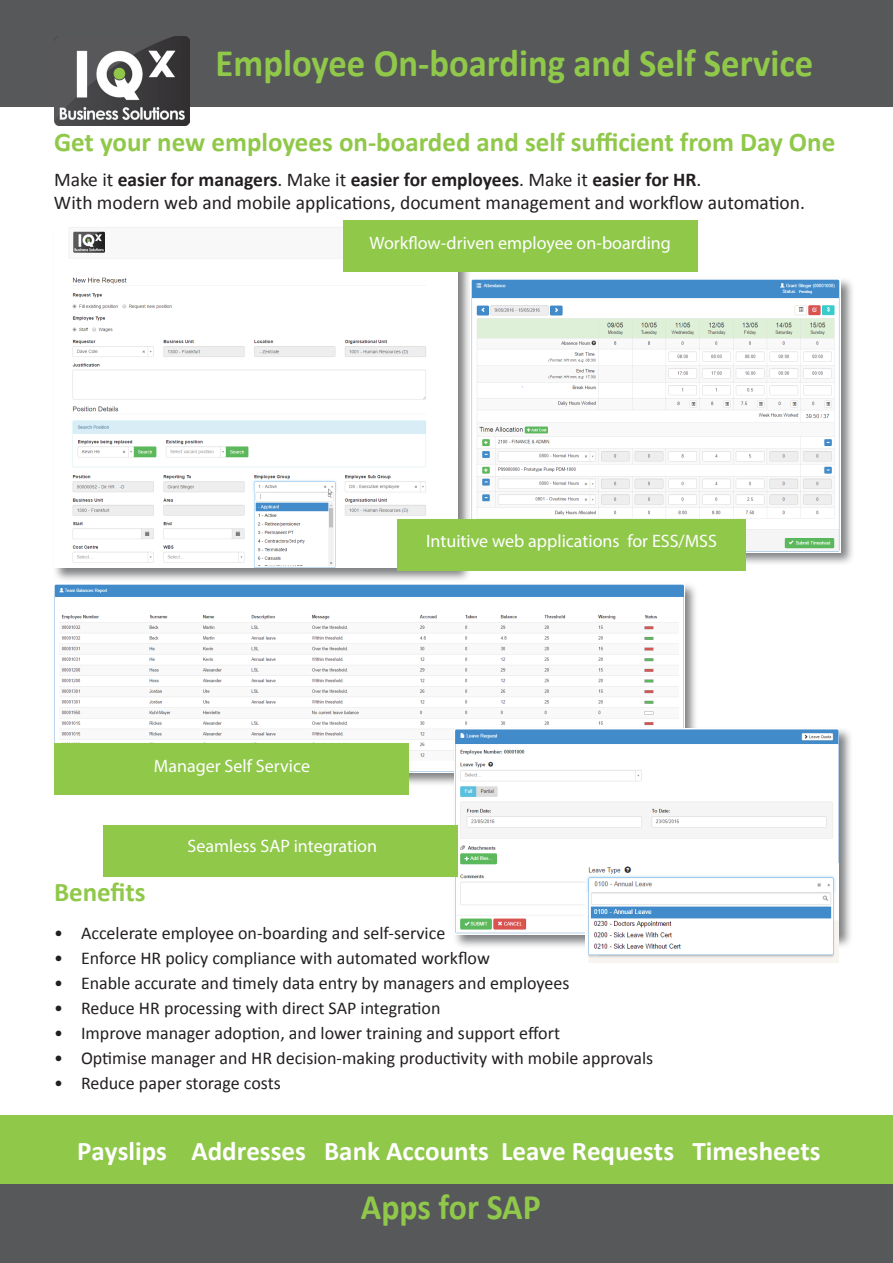
<style>
.page{position:relative;width:893px;height:1263px;background:#fff}
.page>*{position:absolute;margin:0;border:0;box-sizing:border-box;transform-origin:0 0}
.t1{font:700 39px "Calibri";color:#90c84a;scale:.94 1}
.t2{font:700 36px "Calibri";color:#90c84a;scale:.94 1}
.t3{font:700 27px "Calibri";color:#90c84a}
.t4{font:700 27px "Calibri";color:#fff}
.t5{font:19.5px "Calibri";color:#231f20}
.t6{font:700 19.5px "Calibri";color:#231f20}
.t7{font:18px "Calibri";color:#231f20}
.t8{font:18px "Myriad Pro";color:#fff}
.s1{font-weight:400}
</style>
<div class="page">
<div style="left:52px;top:225px;width:420px;height:357px;background:#57585a;opacity:.75"></div>
<img style="left:54px;top:227px;width:404px;height:341px">
<div style="left:0;top:0;width:893px;height:106px;background:#57585a"></div>
<div style="left:52px;top:581px;width:647px;height:206px;background:#57585a;opacity:.75"></div>
<img style="left:54px;top:583px;width:631px;height:190px">
<div style="left:0;top:1182px;width:893px;height:81px;background:#57585a"></div>
<img style="left:54px;top:36px;width:136px;height:89px">
<div style="left:0;top:1115px;width:893px;height:69px;background:#90c84a"></div>
<div style="left:55px;top:744px;width:354px;height:51px;background:#90c84a"></div>
<div style="left:469px;top:276px;width:386px;height:290px;background:#57585a;opacity:.75"></div>
<img style="left:471px;top:279px;width:369px;height:273px">
<div style="left:397px;top:519px;width:349px;height:51px;background:#90c84a"></div>
<div style="left:452px;top:727px;width:401px;height:222px;background:#57585a;opacity:.75"></div>
<img style="left:454px;top:729px;width:385px;height:206px">
<img style="left:586px;top:864px;width:253px;height:98px">
<div style="left:343px;top:221px;width:354px;height:51px;background:#90c84a"></div>
<div style="left:103px;top:825px;width:354px;height:51px;background:#90c84a"></div>
<p class="t1" style="left:216px;top:38px;width:637px">Employee On-boarding and Self Service</p>
<p class="t3" style="left:54px;top:125px;width:783px">Get your new employees on-boarded and self sufficient from Day One</p>
<p class="t6" style="left:54px;top:167px;width:649px"><span class="s1">Make it</span> easier for managers<span class="s1">. Make it</span> easier for employees<span class="s1">. Make it</span> easier for HR<span class="s1">.</span></p>
<p class="t5" style="left:54px;top:190px;width:752px">With modern web and mobile applications, document management and workflow automation.</p>
<p class="t8" style="left:369px;top:232px;width:303px">Workflow-driven employee on-boarding</p>
<p class="t8" style="left:426px;top:530px;width:292px">Intuitive web applications for ESS/MSS</p>
<p class="t8" style="left:154px;top:755px;width:158px">Manager Self Service</p>
<p class="t8" style="left:187px;top:835px;width:191px">Seamless SAP integration</p>
<p class="t3" style="left:54px;top:875px;width:93px">Benefits</p>
<p class="t7" style="left:54px;top:922px;width:393px">• Accelerate employee on-boarding and self-service</p>
<p class="t7" style="left:54px;top:947px;width:437px">• Enforce HR policy compliance with automated workflow</p>
<p class="t7" style="left:54px;top:972px;width:517px">• Enable accurate and timely data entry by managers and employees</p>
<p class="t7" style="left:54px;top:997px;width:388px">• Reduce HR processing with direct SAP integration</p>
<p class="t7" style="left:54px;top:1022px;width:507px">• Improve manager adoption, and lower training and support effort</p>
<p class="t7" style="left:54px;top:1047px;width:601px">• Optimise manager and HR decision-making productivity with mobile approvals</p>
<p class="t7" style="left:54px;top:1072px;width:228px">• Reduce paper storage costs</p>
<p class="t4" style="left:77px;top:1132px;width:745px">Payslips Addresses Bank Accounts Leave Requests Timesheets</p>
<p class="t2" style="left:361px;top:1184px;width:193px">Apps for SAP</p>
</div>
